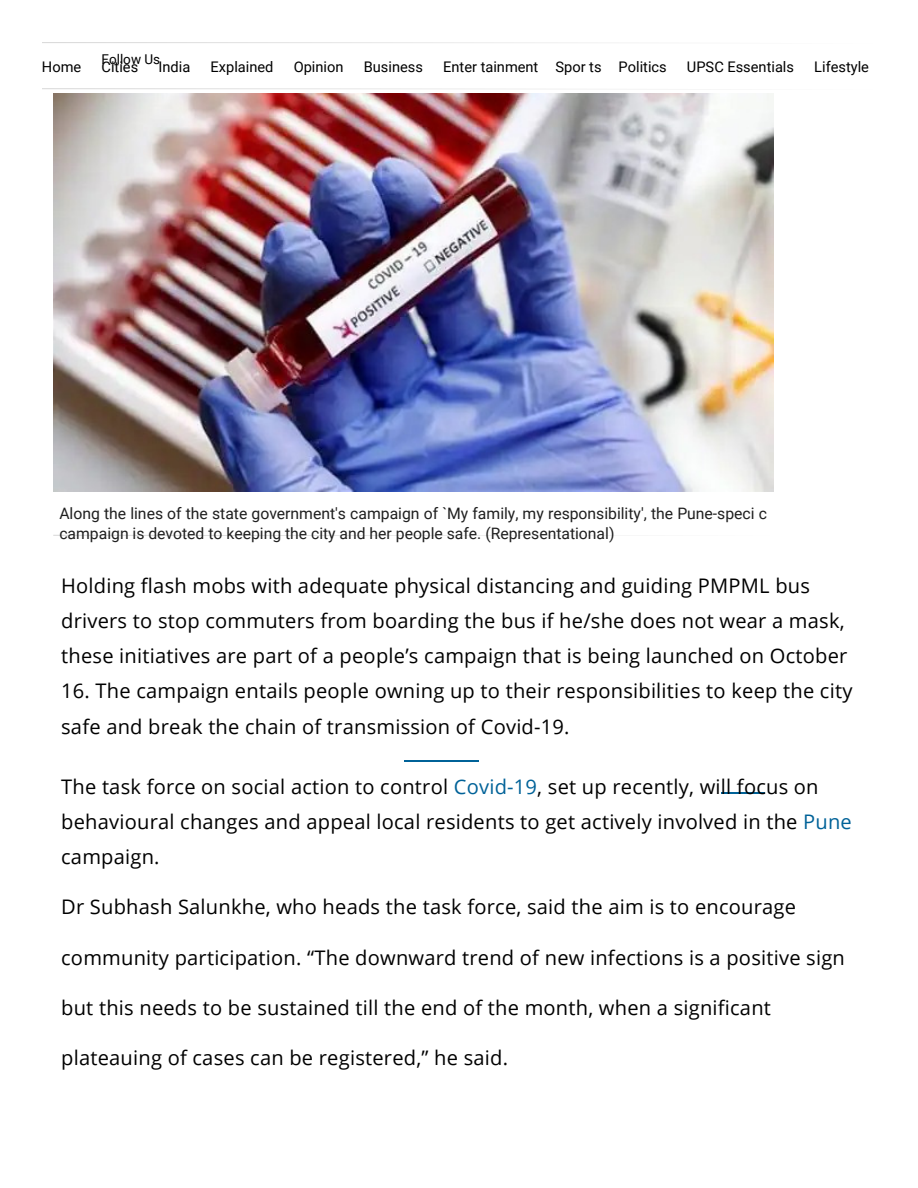
<style>
.page{position:relative;width:918px;height:1188px;background:#fff}
.page>*{position:absolute;margin:0;border:0;box-sizing:border-box;transform-origin:0 0}
.t1{font:20.1px/35.1px "Open Sans";letter-spacing:.01em;color:#000}
.t2{font:15.75px/20.2px "Roboto";color:#1f1f1f}
.t3{font:14.7px "Roboto";color:#000}
.t4{font:13.5px "Roboto";color:#000}
.s1{color:#006298}
</style>
<div class="page">
<hr style="left:404px;top:761px;width:75px;height:1px;background:#006298">
<hr style="left:721px;top:792px;width:44px;height:1px;background:#006298">
<svg style="left:53px;top:535px;width:542px;height:1px"></svg>
<img style="left:53px;top:93px;width:720px;height:398px">
<svg style="left:42px;top:42px;width:536px;height:1px"></svg>
<svg style="left:42px;top:88px;width:443px;height:1px"></svg>
<h2 class="t4" style="left:102px;top:52px;width:60px">Follow Us</h2>
<h2 class="t3" style="left:42px;top:59px;width:41px">Home</h2>
<h2 class="t3" style="left:102px;top:59px;width:38px">Cities</h2>
<h2 class="t3" style="left:159px;top:59px;width:33px">India</h2>
<p class="t3" style="left:211px;top:59px;width:64px">Explained</p>
<h2 class="t3" style="left:294px;top:59px;width:51px">Opinion</h2>
<p class="t3" style="left:364px;top:59px;width:61px">Business</p>
<h2 class="t3" style="left:443px;top:59px;width:97px">Enter tainment</h2>
<h2 class="t3" style="left:555px;top:59px;width:48px">Spor ts</h2>
<h2 class="t3" style="left:619px;top:59px;width:50px">Politics</h2>
<p class="t3" style="left:687px;top:59px;width:109px">UPSC Essentials</p>
<h2 class="t3" style="left:814px;top:59px;width:56px">Lifestyle</h2>
<h2 class="t2" style="left:59px;top:504px;width:709px">Along the lines of the state government's campaign of `My family, my responsibility', the Pune-speci c campaign is devoted to keeping the city and her people safe. (Representational)</h2>
<h2 class="t1" style="left:61px;top:568px;width:788px">Holding flash mobs with adequate physical distancing and guiding PMPML bus drivers to stop commuters from boarding the bus if he/she does not wear a mask, these initiatives are part of a people’s campaign that is being launched on October</h2>
<h2 class="t1" style="left:61px;top:673px;width:793px">16. The campaign entails people owning up to their responsibilities to keep the city safe and break the chain of transmission of Covid-19.</h2>
<h2 class="t1" style="left:61px;top:769px;width:792px">The task force on social action to control <span class="s1">Covid-19</span>, set up recently, will focus on behavioural changes and appeal local residents to get actively involved in the <span class="s1">Pune </span>campaign.</h2>
<h2 class="t1" style="left:61px;top:889px;width:736px">Dr Subhash Salunkhe, who heads the task force, said the aim is to encourage</h2>
<h2 class="t1" style="left:61px;top:939px;width:785px">community participation. “The downward trend of new infections is a positive sign</h2>
<h2 class="t1" style="left:61px;top:990px;width:711px">but this needs to be sustained till the end of the month, when a significant</h2>
<h2 class="t1" style="left:61px;top:1040px;width:448px">plateauing of cases can be registered,” he said.</h2>
</div>
